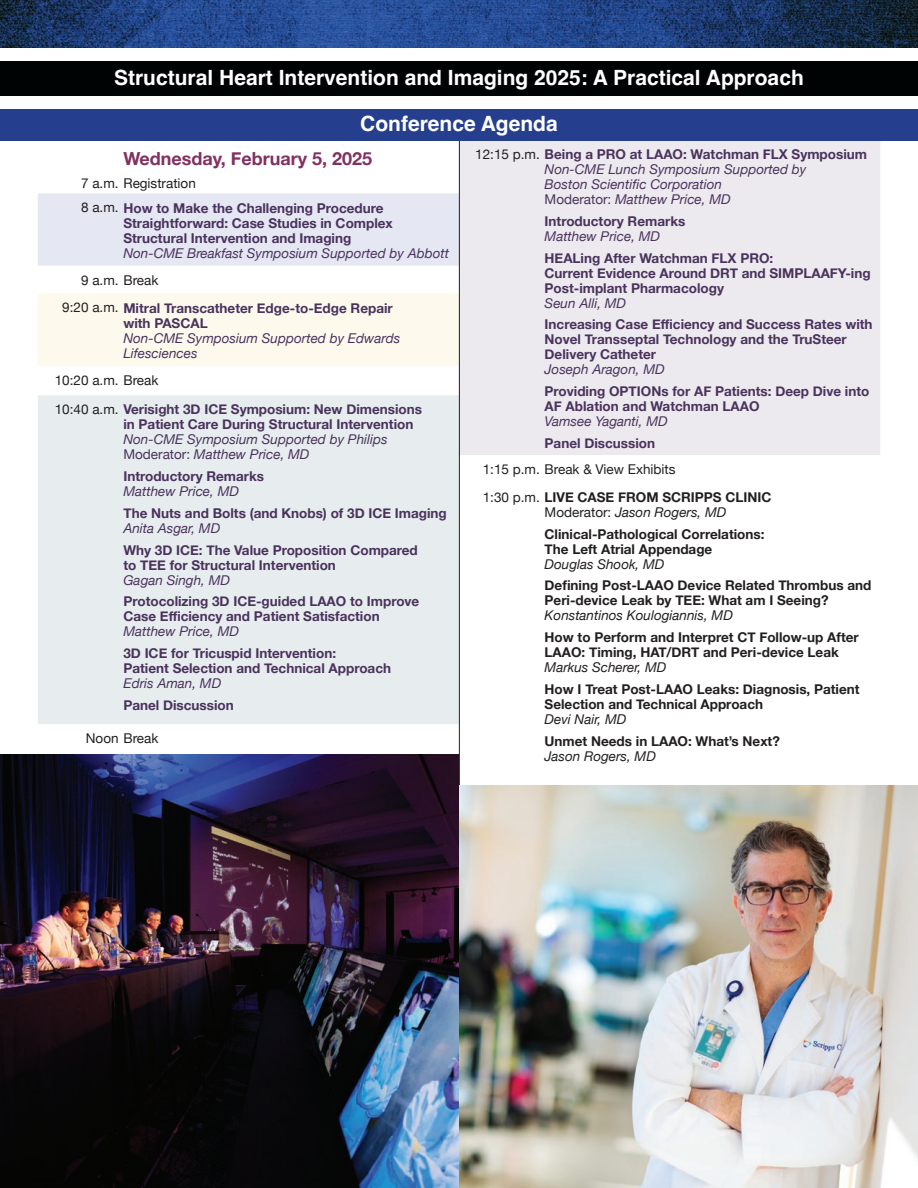
<style>
.page{position:relative;width:918px;height:1188px;background:#fff}
.page>*{position:absolute;margin:0;border:0;box-sizing:border-box;transform-origin:0 0}
.t1{font:700 21px/45.6px "Helvetica";color:#fff;text-align:center}
.t2{font:700 18px "Helvetica Neue";color:#803161}
.t3{font:700 13.5px/15px "Helvetica Neue";color:#4a325d}
.t4{font:italic 13.5px/15px "Helvetica Neue";color:#4a325d}
.t5{font:700 13.5px/15px "Helvetica Neue";color:#231f20}
.t6{font:italic 13.5px "Helvetica Neue";color:#231f20}
.t7{font:13.5px/27.9px "Helvetica Neue";color:#231f20}
.s1{font-weight:400;color:#231f20}
.s2{font-style:normal}
.s3{font-style:normal;color:#231f20}
.s4{font-weight:700;font-style:normal}
.s5{font-weight:700}
.s6{font-weight:400}
.s7{font-weight:400;font-style:italic}
</style>
<div class="page">
<div style="left:460px;top:141px;width:420px;height:314px;background:#eceaee"></div>
<div style="left:38px;top:194px;width:421px;height:72px;background:#e5e7f3"></div>
<div style="left:38px;top:293px;width:421px;height:73px;background:#fdfaed"></div>
<div style="left:38px;top:395px;width:421px;height:329px;background:#e7edee"></div>
<hr style="left:459px;top:140px;width:1px;height:1022px;background:#231f20">
<img style="left:0;top:0;width:918px;height:48px">
<div style="left:0;top:62px;width:918px;height:34px;background:#000304"></div>
<div style="left:0;top:109px;width:918px;height:32px;background:#253f8e"></div>
<img style="left:0;top:755px;width:459px;height:433px">
<img style="left:460px;top:785px;width:458px;height:403px">
<h1 class="t1" style="left:114px;top:58px;width:691px">Structural Heart Intervention and Imaging 2025: A Practical Approach<br>Conference Agenda</h1>
<h2 class="t2" style="left:123px;top:144px;width:250px">Wednesday, February 5, 2025</h2>
<p class="t3" style="left:81px;top:171px;width:304px;line-height:24.9px"><span class="s1">7 a.m. Registration<br>8 a.m.</span> How to Make the Challenging Procedure</p>
<p class="t3" style="left:123px;top:216px;width:271px">Straightforward: Case Studies in Complex<br>Structural Intervention and Imaging</p>
<p class="t4" style="left:123px;top:246px;width:327px">Non-CME Breakfast Symposium Supported by Abbott</p>
<p class="t3" style="left:62px;top:266px;width:332px;line-height:28px;text-indent:19px"><span class="s1">9 a.m. Break<br>9:20 a.m.</span> Mitral Transcatheter Edge-to-Edge Repair</p>
<p class="t3" style="left:123px;top:316px;width:86px">with PASCAL</p>
<p class="t4" style="left:123px;top:331px;width:278px">Non-CME Symposium Supported by Edwards<br>Lifesciences</p>
<p class="t3" style="left:55px;top:366px;width:369px;line-height:29.4px"><span class="s1">10:20 a.m. Break<br>10:40 a.m.</span> Verisight 3D ICE Symposium: New Dimensions</p>
<p class="t3" style="left:123px;top:417px;width:292px">in Patient Care During Structural Intervention</p>
<p class="t4" style="left:123px;top:433px;width:266px">Non-CME Symposium Supported by Philips<br><span class="s2">Moderator:</span> Matthew Price, MD</p>
<p class="t3" style="left:123px;top:469px;width:142px">Introductory Remarks</p>
<p class="t4" style="left:123px;top:485px;width:117px">Matthew Price, MD</p>
<p class="t3" style="left:123px;top:506px;width:325px">The Nuts and Bolts (and Knobs) of 3D ICE Imaging</p>
<p class="t4" style="left:123px;top:521px;width:98px">Anita Asgar, MD</p>
<p class="t3" style="left:123px;top:543px;width:296px">Why 3D ICE: The Value Proposition Compared to TEE for Structural Intervention</p>
<p class="t4" style="left:123px;top:573px;width:108px">Gagan Singh, MD</p>
<p class="t3" style="left:123px;top:594px;width:297px">Protocolizing 3D ICE-guided LAAO to Improve<br>Case Efficiency and Patient Satisfaction</p>
<p class="t4" style="left:123px;top:625px;width:117px">Matthew Price, MD</p>
<p class="t3" style="left:123px;top:646px;width:269px">3D ICE for Tricuspid Intervention:<br>Patient Selection and Technical Approach</p>
<p class="t4" style="left:123px;top:677px;width:99px">Edris Aman, MD</p>
<p class="t3" style="left:123px;top:698px;width:112px">Panel Discussion</p>
<p class="t7" style="left:86px;top:725px;width:74px">Noon Break</p>
<p class="t4" style="left:545px;top:148px;width:324px;text-indent:-69px"><span class="s3">12:15 p.m.</span> <span class="s4">Being a PRO at LAAO: Watchman FLX Symposium </span>Non-CME Lunch Symposium Supported by<br>Boston Scientific Corporation<br><span class="s2">Moderator:</span> Matthew Price, MD</p>
<p class="t3" style="left:545px;top:214px;width:142px">Introductory Remarks</p>
<p class="t4" style="left:545px;top:229px;width:117px">Matthew Price, MD</p>
<p class="t3" style="left:545px;top:251px;width:328px">HEALing After Watchman FLX PRO:<br>Current Evidence Around DRT and SIMPLAAFY-ing<br>Post-implant Pharmacology</p>
<p class="t4" style="left:545px;top:296px;width:83px">Seun Alli, MD</p>
<p class="t3" style="left:545px;top:317px;width:330px">Increasing Case Efficiency and Success Rates with<br>Novel Transseptal Technology and the TruSteer<br>Delivery Catheter</p>
<p class="t4" style="left:545px;top:363px;width:122px">Joseph Aragon, MD</p>
<p class="t3" style="left:545px;top:384px;width:326px">Providing OPTIONs for AF Patients: Deep Dive into<br>AF Ablation and Watchman LAAO</p>
<p class="t4" style="left:545px;top:415px;width:125px">Vamsee Yaganti, MD</p>
<p class="t3" style="left:545px;top:436px;width:112px">Panel Discussion</p>
<p class="t7" style="left:483px;top:456px;width:290px">1:15 p.m. Break &amp; View Exhibits<br>1:30 p.m. <span class="s5">LIVE CASE FROM SCRIPPS CLINIC</span></p>
<p class="t5" style="left:545px;top:502px;width:221px;line-height:21.8px"><span class="s6">Moderator:</span> <span class="s7">Jason Rogers, MD<br></span>Clinical-Pathological Correlations:</p>
<p class="t5" style="left:545px;top:542px;width:169px">The Left Atrial Appendage</p>
<p class="t6" style="left:545px;top:554px;width:121px">Douglas Shook, MD</p>
<p class="t5" style="left:545px;top:578px;width:328px">Defining Post-LAAO Device Related Thrombus and<br>Peri-device Leak by TEE: What am I Seeing?</p>
<p class="t6" style="left:545px;top:606px;width:190px">Konstantinos Koulogiannis, MD</p>
<p class="t5" style="left:545px;top:630px;width:316px">How to Perform and Interpret CT Follow-up After<br>LAAO: Timing, HAT/DRT and Peri-device Leak</p>
<p class="t6" style="left:545px;top:658px;width:123px">Markus Scherer, MD</p>
<p class="t5" style="left:545px;top:682px;width:316px">How I Treat Post-LAAO Leaks: Diagnosis, Patient<br>Selection and Technical Approach</p>
<p class="t6" style="left:545px;top:709px;width:83px">Devi Nair, MD</p>
<p class="t5" style="left:545px;top:734px;width:237px">Unmet Needs in LAAO: What’s Next?</p>
<p class="t6" style="left:545px;top:746px;width:113px">Jason Rogers, MD</p>
</div>
